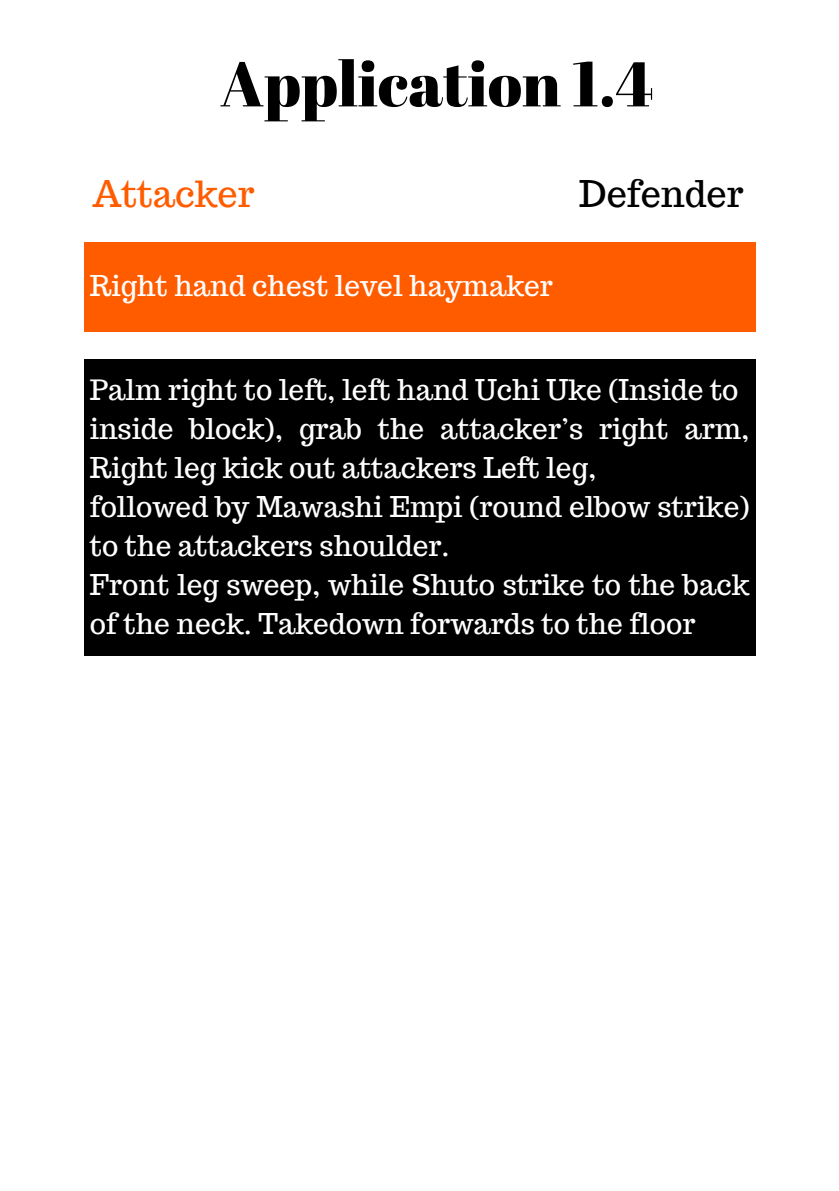
<style>
.page{position:relative;width:839px;height:1191px;background:#fff}
.page>*{position:absolute;margin:0;border:0;box-sizing:border-box;transform-origin:0 0}
.t1{font:63px "Abril Fatface";color:#000}
.t2{font:36px "Trocchi";color:#ff5c00}
.t3{font:36px "Trocchi";color:#000}
.t4{font:28px/39px "Trocchi";color:#fff}
</style>
<div class="page">
<div style="left:84px;top:242px;width:671px;height:90px;background:#ff5c00"></div>
<div style="left:84px;top:359px;width:671px;height:297px;background:#000"></div>
<p class="t1" style="left:220px;top:40px;width:435px">Application 1.4</p>
<p class="t2" style="left:92px;top:170px;width:164px">Attacker</p>
<p class="t3" style="left:579px;top:170px;width:166px">Defender</p>
<h1 class="t4" style="left:90px;top:267px;width:464px">Right hand chest level haymaker</h1>
<h2 class="t4" style="left:90px;top:370px;width:650px">Palm right to left, left hand Uchi Uke (Inside to</h2>
<h2 class="t4" style="left:90px;top:409px;width:661px">inside block), grab the attacker’s right arm,<br>Right leg kick out attackers Left leg,</h2>
<p class="t4" style="left:90px;top:487px;width:661px">followed by Mawashi Empi (round elbow strike) to the attackers shoulder.</p>
<p class="t4" style="left:90px;top:565px;width:661px">Front leg sweep, while Shuto strike to the back of the neck. Takedown forwards to the floor</p>
</div>
